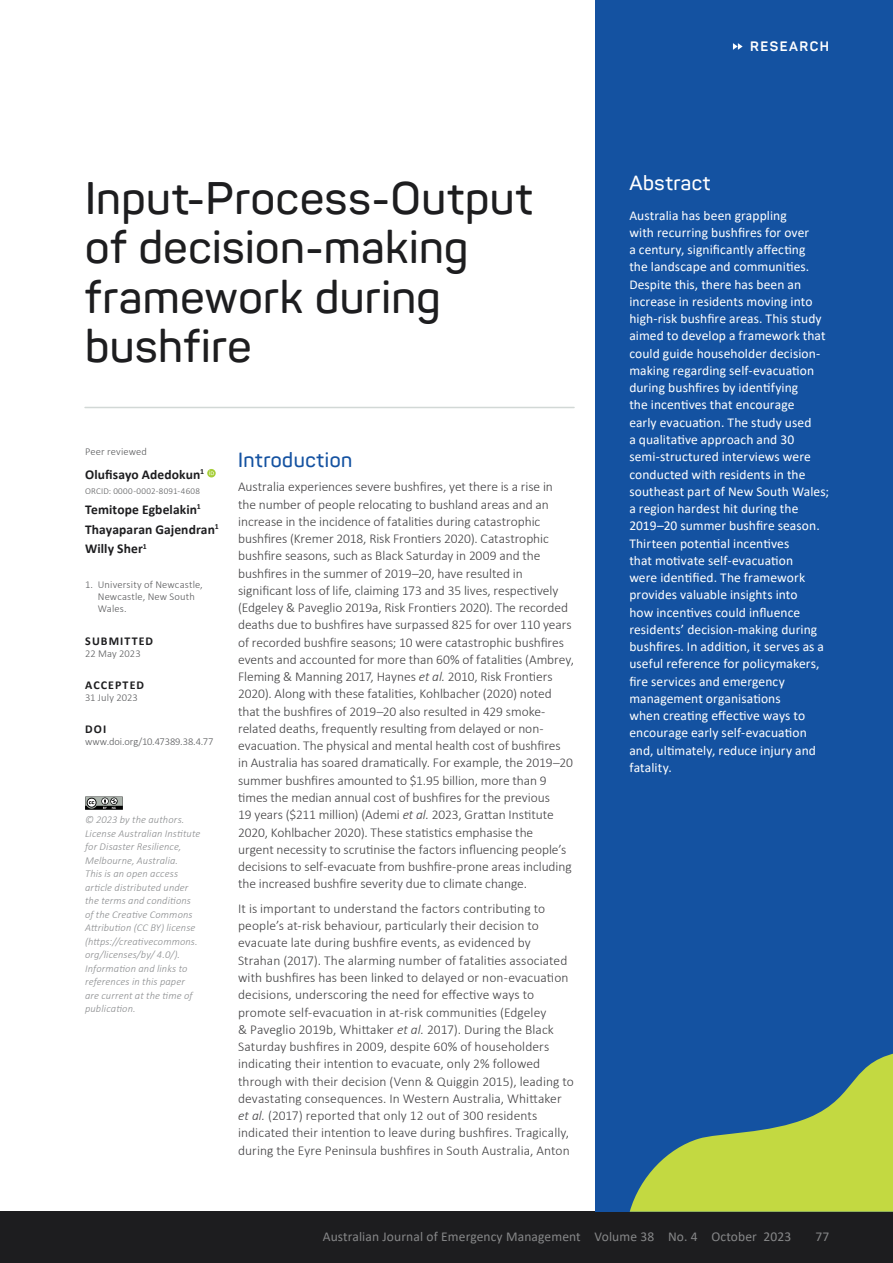
<style>
.page{position:relative;width:893px;height:1263px;background:#fff}
.page>*{position:absolute;margin:0;border:0;box-sizing:border-box;transform-origin:0 0}
.t1{font:600 45px/49.5px "Panton";letter-spacing:.015em;color:#1d1d1f}
.t2{font:600 20.25px "Panton";letter-spacing:.03em;color:#1452a1}
.t3{font:600 20.25px "Panton";letter-spacing:.03em;color:#fff}
.t4{font:300 13.5px/17.2px "Calibri";color:#414042}
.t5{font:13.5px/17.2px "Calibri";letter-spacing:.005em;color:#fff}
.t6{font:700 13.5px/19.6px "Calibri";letter-spacing:.01em;color:#1d1d1f}
.t7{font:13.5px "Calibri";letter-spacing:.01em;color:#868788}
.t8{font:700 13.5px "Panton";letter-spacing:.11em;color:#fff}
.t9{font:700 12px "Calibri";letter-spacing:.09em;color:#1d1d1f}
.t10{font:italic 300 10.5px/13.5px "Calibri";letter-spacing:.01em;color:#8a8c8e}
.t11{font:300 10.5px/12px "Calibri";letter-spacing:.01em;color:#58595b}
.t12{font:300 9px "Calibri";letter-spacing:.035em;color:#58595b}
.s1{font-style:italic}
</style>
<div class="page">
<div style="left:596px;top:0;width:297px;height:81px;background:#1452a1"></div>
<svg style="left:733px;top:43px;width:10px;height:7px"></svg>
<div style="left:0;top:1212px;width:893px;height:51px;background:#1d1d1f"></div>
<div style="left:596px;top:81px;width:297px;height:1131px;background:#1452a1"></div>
<svg style="left:630px;top:1053px;width:263px;height:159px"></svg>
<hr style="left:85px;top:407px;width:489px;height:1px;background:#d2d8d6">
<svg style="left:207px;top:469px;width:9px;height:8px"></svg>
<svg style="left:209px;top:470px;width:5px;height:5px"></svg>
<svg style="left:85px;top:796px;width:38px;height:14px"></svg>
<h1 class="t1" style="left:85px;top:173px;width:449px">Input-Process-Output of decision-making framework during bushfire</h1>
<p class="t11" style="left:85px;top:445px;width:64px">Peer reviewed</p>
<p class="t6" style="left:85px;top:464px;width:121px">Olufisayo Adedokun<sup>1</sup></p>
<p class="t12" style="left:85px;top:486px;width:116px">ORCID: 0000-0002-8091-4608</p>
<p class="t6" style="left:85px;top:499px;width:135px">Temitope Egbelakin<sup>1<br></sup>Thayaparan Gajendran<sup>1<br></sup>Willy Sher<sup>1</sup></p>
<p class="t11" style="left:98px;top:578px;width:107px;text-indent:-13px">1. University of Newcastle,<br>Newcastle, New South<br>Wales.</p>
<p class="t9" style="left:85px;top:632px;width:69px">SUBMITTED</p>
<p class="t11" style="left:85px;top:647px;width:57px">22 May 2023</p>
<p class="t9" style="left:85px;top:676px;width:60px">ACCEPTED</p>
<p class="t11" style="left:85px;top:691px;width:54px">31 July 2023</p>
<p class="t9" style="left:85px;top:721px;width:23px">DOI</p>
<p class="t11" style="left:85px;top:736px;width:130px">www.doi.org/10.47389.38.4.77</p>
<p class="t10" style="left:85px;top:813px;width:117px">© 2023 by the authors.<br>License Australian Institute for Disaster Resilience,<br>Melbourne, Australia.<br>This is an open access article distributed under the terms and conditions of the Creative Commons<br>Attribution (CC BY) license (https://creativecommons. org/licenses/by/ 4.0/).<br>Information and links to references in this paper are current at the time of publication.</p>
<h2 class="t2" style="left:238px;top:447px;width:116px">Introduction</h2>
<p class="t4" style="left:238px;top:478px;width:337px">Australia experiences severe bushfires, yet there is a rise in the number of people relocating to bushland areas and an increase in the incidence of fatalities during catastrophic bushfires (Kremer 2018, Risk Frontiers 2020). Catastrophic bushfire seasons, such as Black Saturday in 2009 and the bushfires in the summer of 2019–20, have resulted in significant loss of life, claiming 173 and 35 lives, respectively (Edgeley &amp; Paveglio 2019a, Risk Frontiers 2020). The recorded deaths due to bushfires have surpassed 825 for over 110 years of recorded bushfire seasons; 10 were catastrophic bushfires events and accounted for more than 60% of fatalities (Ambrey, Fleming &amp; Manning 2017, Haynes <span class="s1">et al.</span> 2010, Risk Frontiers 2020). Along with these fatalities, Kohlbacher (2020) noted that the bushfires of 2019–20 also resulted in 429 smoke&shy;related deaths, frequently resulting from delayed or non&shy;evacuation. The physical and mental health cost of bushfires in Australia has soared dramatically. For example, the 2019–20 summer bushfires amounted to $1.95 billion, more than 9 times the median annual cost of bushfires for the previous<br>19 years ($211 million) (Ademi <span class="s1">et al.</span> 2023, Grattan Institute 2020, Kohlbacher 2020). These statistics emphasise the<br>urgent necessity to scrutinise the factors influencing people’s decisions to self-evacuate from bushfire-prone areas including the increased bushfire severity due to climate change.</p>
<p class="t4" style="left:238px;top:900px;width:337px">It is important to understand the factors contributing to people’s at-risk behaviour, particularly their decision to evacuate late during bushfire events, as evidenced by Strahan (2017). The alarming number of fatalities associated with bushfires has been linked to delayed or non-evacuation decisions, underscoring the need for effective ways to promote self-evacuation in at-risk communities (Edgeley<br>&amp; Paveglio 2019b, Whittaker <span class="s1">et al.</span> 2017). During the Black Saturday bushfires in 2009, despite 60% of householders indicating their intention to evacuate, only 2% followed through with their decision (Venn &amp; Quiggin 2015), leading to devastating consequences. In Western Australia, Whittaker <span class="s1">et al.</span> (2017) reported that only 12 out of 300 residents indicated their intention to leave during bushfires. Tragically, during the Eyre Peninsula bushfires in South Australia, Anton</p>
<p class="t8" style="left:750px;top:38px;width:80px">RESEARCH</p>
<h2 class="t3" style="left:629px;top:170px;width:83px">Abstract</h2>
<p class="t5" style="left:629px;top:206px;width:201px">Australia has been grappling<br>with recurring bushfires for over<br>a century, significantly affecting<br>the landscape and communities.<br>Despite this, there has been an increase in residents moving into high-risk bushfire areas. This study aimed to develop a framework that could guide householder decision&shy;making regarding self-evacuation during bushfires by identifying<br>the incentives that encourage<br>early evacuation. The study used<br>a qualitative approach and 30 semi-structured interviews were conducted with residents in the southeast part of New South Wales; a region hardest hit during the<br>2019–20 summer bushfire season.<br>Thirteen potential incentives<br>that motivate self-evacuation<br>were identified. The framework provides valuable insights into<br>how incentives could influence residents’ decision-making during bushfires. In addition, it serves as a useful reference for policymakers, fire services and emergency management organisations<br>when creating effective ways to encourage early self-evacuation and, ultimately, reduce injury and fatality.</p>
<p class="t7" style="left:323px;top:1227px;width:470px">Australian Journal of Emergency Management Volume 38 No. 4 October 2023</p>
<p class="t7" style="left:815px;top:1227px;width:15px">77</p>
</div>
